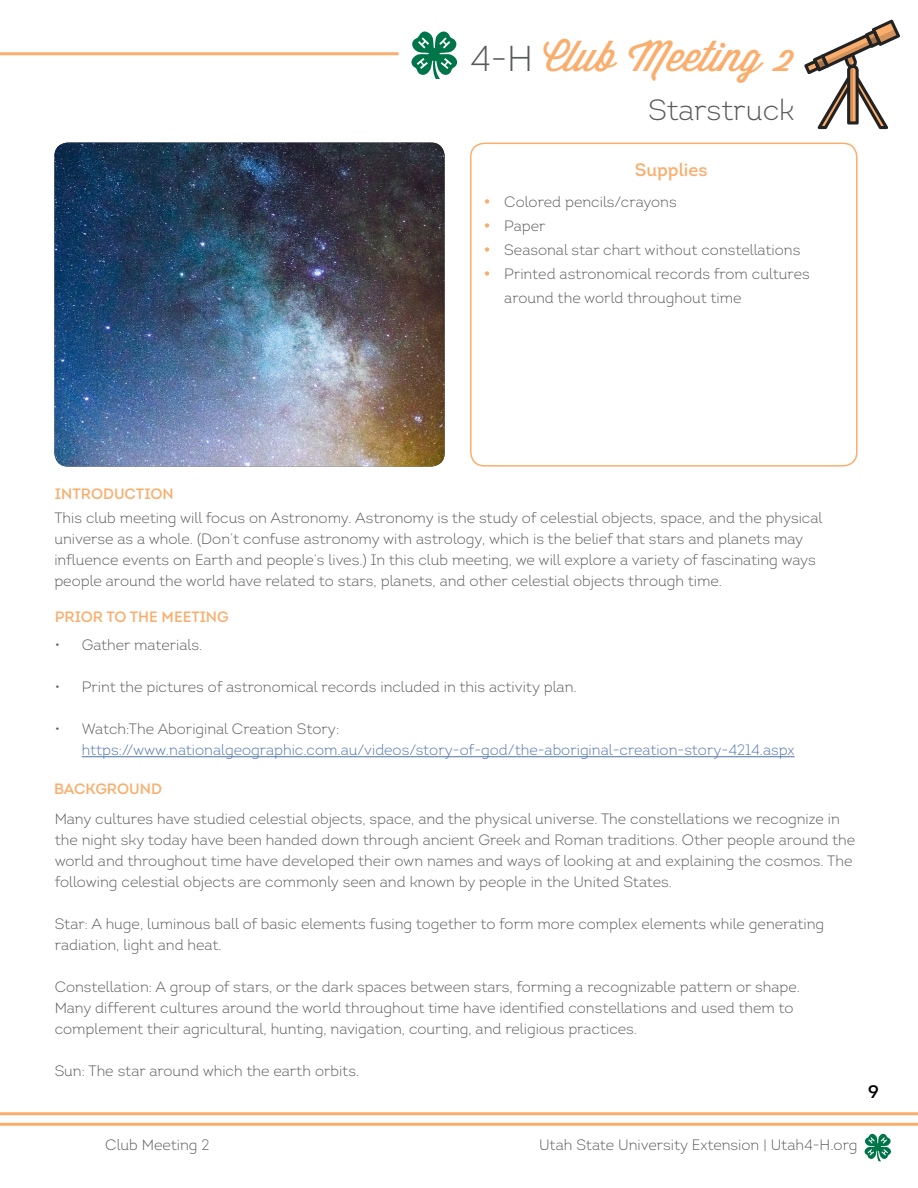
<style>
.page{position:relative;width:918px;height:1188px;background:#fff}
.page>*{position:absolute;margin:0;border:0;box-sizing:border-box;transform-origin:0 0}
.t1{font:42px "Wisdom Script AI";color:#faae6e}
.t2{font:300 29.25px "Intro";color:#58595b}
.t3{font:18px "Intro";color:#faae6e}
.t4{font:18px "Intro";color:#000}
.body_text{font:300 15px/21px "Intro";color:#58595b}
.t5{font:300 15px/21px "Intro";color:#4f73ad}
.t6{font:15px "Intro";color:#faae6e}
.s1{font-family:"Intro";font-weight:300;font-size:36px;color:#58595b}
.s2{color:#58595b}
</style>
<div class="page">
<svg style="left:865px;top:1134px;width:26px;height:27px"></svg>
<hr style="left:0;top:1112px;width:918px;height:3px;background:#faae6e">
<hr style="left:0;top:1123px;width:918px;height:3px;background:#faae6e">
<hr style="left:0;top:52px;width:399px;height:3px;background:#faae6e">
<svg style="left:411px;top:32px;width:46px;height:47px"></svg>
<img style="left:54px;top:143px;width:391px;height:324px">
<div style="left:470px;top:143px;width:388px;height:324px;border:2px solid #faae6e;border-radius:14px"></div>
<svg style="left:485px;top:247px;width:4px;height:5px"></svg>
<svg style="left:485px;top:223px;width:4px;height:5px"></svg>
<svg style="left:485px;top:199px;width:4px;height:5px"></svg>
<hr style="left:82px;top:756px;width:713px;height:1px;background:#4f73ad">
<svg style="left:485px;top:271px;width:4px;height:5px"></svg>
<svg style="left:804px;top:20px;width:96px;height:109px"></svg>
<p class="t1" style="left:470px;top:24px;width:326px"><span class="s1">4-H</span> Club Meeting 2</p>
<p class="t2" style="left:648px;top:91px;width:148px">Starstruck</p>
<p class="t3" style="left:635px;top:158px;width:74px">Supplies</p>
<p class="body_text" style="left:504px;top:191px;width:174px">Colored pencils/crayons</p>
<p class="body_text" style="left:504px;top:215px;width:43px">Paper</p>
<p class="body_text" style="left:504px;top:239px;width:298px">Seasonal star chart without constellations</p>
<p class="body_text" style="left:504px;top:261px;width:307px;line-height:24px">Printed astronomical records from cultures around the world throughout time</p>
<p class="t6" style="left:55px;top:484px;width:120px">INTRODUCTION</p>
<p class="body_text" style="left:54px;top:507px;width:770px">This club meeting will focus on Astronomy. Astronomy is the study of celestial objects, space, and the physical universe as a whole. (Don’t confuse astronomy with astrology, which is the belief that stars and planets may influence events on Earth and people’s lives.) In this club meeting, we will explore a variety of fascinating ways people around the world have related to stars, planets, and other celestial objects through time.</p>
<p class="t6" style="left:55px;top:608px;width:176px">PRIOR TO THE MEETING</p>
<p class="body_text" style="left:55px;top:634px;width:149px">• Gather materials.</p>
<p class="body_text" style="left:55px;top:676px;width:524px">• Print the pictures of astronomical records included in this activity plan.</p>
<p class="t5" style="left:82px;top:718px;width:714px;text-indent:-27px"><span class="s2">• Watch:The Aboriginal Creation Story: </span>https://www.nationalgeographic.com.au/videos/story-of-god/the-aboriginal-creation-story-4214.aspx</p>
<p class="t6" style="left:54px;top:780px;width:109px">BACKGROUND</p>
<p class="body_text" style="left:55px;top:808px;width:802px">Many cultures have studied celestial objects, space, and the physical universe. The constellations we recognize in the night sky today have been handed down through ancient Greek and Roman traditions. Other people around the world and throughout time have developed their own names and ways of looking at and explaining the cosmos. The following celestial objects are commonly seen and known by people in the United States.</p>
<p class="body_text" style="left:55px;top:913px;width:771px">Star: A huge, luminous ball of basic elements fusing together to form more complex elements while generating radiation, light and heat.</p>
<p class="body_text" style="left:55px;top:976px;width:747px">Constellation: A group of stars, or the dark spaces between stars, forming a recognizable pattern or shape.<br>Many different cultures around the world throughout time have identified constellations and used them to complement their agricultural, hunting, navigation, courting, and religious practices.</p>
<p class="body_text" style="left:55px;top:1060px;width:306px">Sun: The star around which the earth orbits.</p>
<p class="t4" style="left:868px;top:1081px;width:12px">9</p>
<p class="body_text" style="left:105px;top:1134px;width:106px">Club Meeting 2</p>
<p class="body_text" style="left:539px;top:1134px;width:320px">Utah State University Extension | Utah4-H.org</p>
</div>
